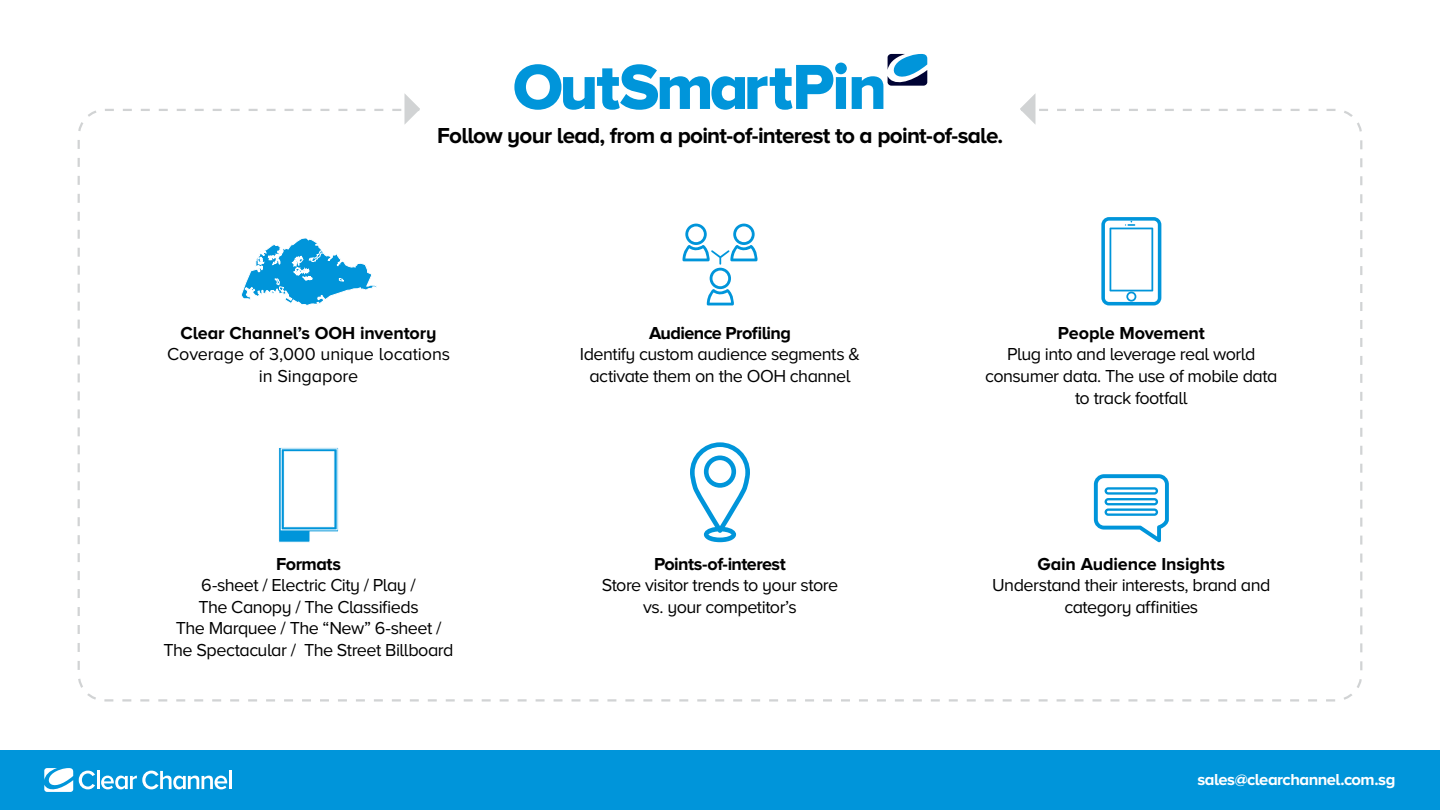
<style>
.page{position:relative;width:1440px;height:810px;background:#fff}
.page>*{position:absolute;margin:0;border:0;box-sizing:border-box;transform-origin:0 0}
.t1{font:66px "Proxima Nova A Extrabld";letter-spacing:-.035em;color:#0095da}
.t2{font:700 22.5px "Proxima Nova A";letter-spacing:-.035em;color:#000}
.t3{font:18px/21.6px "Proxima Nova A";letter-spacing:-.03em;color:#000;text-align:center}
.t4{font:700 18px "Proxima Nova A";letter-spacing:-.01em;color:#000}
.t5{font:700 18px "Proxima Nova A";letter-spacing:-.03em;color:#000}
.t6{font:18px/21.6px "Proxima Nova A";letter-spacing:-.005em;color:#000;text-align:center}
.t7{font:700 16.5px "Proxima Nova A";letter-spacing:-.03em;color:#fff}
</style>
<div class="page">
<div style="left:0;top:750px;width:1440px;height:60px;background:#0095da"></div>
<hr style="left:97px;top:771px;width:3px;height:18px;background:#fff">
<svg style="left:79px;top:771px;width:16px;height:18px"></svg>
<svg style="left:101px;top:771px;width:126px;height:18px"></svg>
<hr style="left:229px;top:771px;width:3px;height:18px;background:#fff">
<svg style="left:44px;top:768px;width:29px;height:24px"></svg>
<svg style="left:1020px;top:94px;width:15px;height:30px"></svg>
<svg style="left:405px;top:94px;width:15px;height:30px"></svg>
<svg style="left:278px;top:447px;width:61px;height:96px"></svg>
<svg style="left:281px;top:449px;width:56px;height:81px"></svg>
<div style="left:284px;top:452px;width:50px;height:75px;background:#fff;border:1px solid #fff"></div>
<svg style="left:241px;top:238px;width:135px;height:68px"></svg>
<svg style="left:690px;top:442px;width:60px;height:100px"></svg>
<svg style="left:682px;top:224px;width:76px;height:81px"></svg>
<svg style="left:1094px;top:474px;width:75px;height:68px"></svg>
<svg style="left:1101px;top:217px;width:60px;height:88px"></svg>
<svg style="left:887px;top:54px;width:40px;height:32px"></svg>
<h1 class="t1" style="left:513px;top:49px;width:376px">OutSmartPin</h1>
<p class="t2" style="left:437px;top:123px;width:568px">Follow your lead, from a point-of-interest to a point-of-sale.</p>
<p class="t4" style="left:181px;top:323px;width:257px">Clear Channel’s OOH inventory</p>
<p class="t6" style="left:167px;top:343px;width:285px">Coverage of 3,000 unique locations in Singapore</p>
<p class="t5" style="left:276px;top:553px;width:66px">Formats</p>
<p class="t3" style="left:164px;top:574px;width:291px">6-sheet / Electric City / Play /<br>The Canopy / The Classifieds<br>The Marquee / The “New” 6-sheet /<br>The Spectacular / The Street Billboard</p>
<p class="t5" style="left:649px;top:323px;width:143px">Audience Profiling</p>
<p class="t3" style="left:580px;top:343px;width:282px">Identify custom audience segments &amp; activate them on the OOH channel</p>
<p class="t5" style="left:654px;top:553px;width:133px">Points-of-interest</p>
<p class="t3" style="left:602px;top:574px;width:238px">Store visitor trends to your store vs. your competitor’s</p>
<p class="t4" style="left:1058px;top:323px;width:149px">People Movement</p>
<p class="t3" style="left:985px;top:343px;width:294px">Plug into and leverage real world consumer data. The use of mobile data to track footfall</p>
<p class="t4" style="left:1038px;top:553px;width:189px">Gain Audience Insights</p>
<p class="t3" style="left:992px;top:574px;width:280px">Understand their interests, brand and category affinities</p>
<p class="t7" style="left:1198px;top:770px;width:199px">sales@clearchannel.com.sg</p>
</div>
